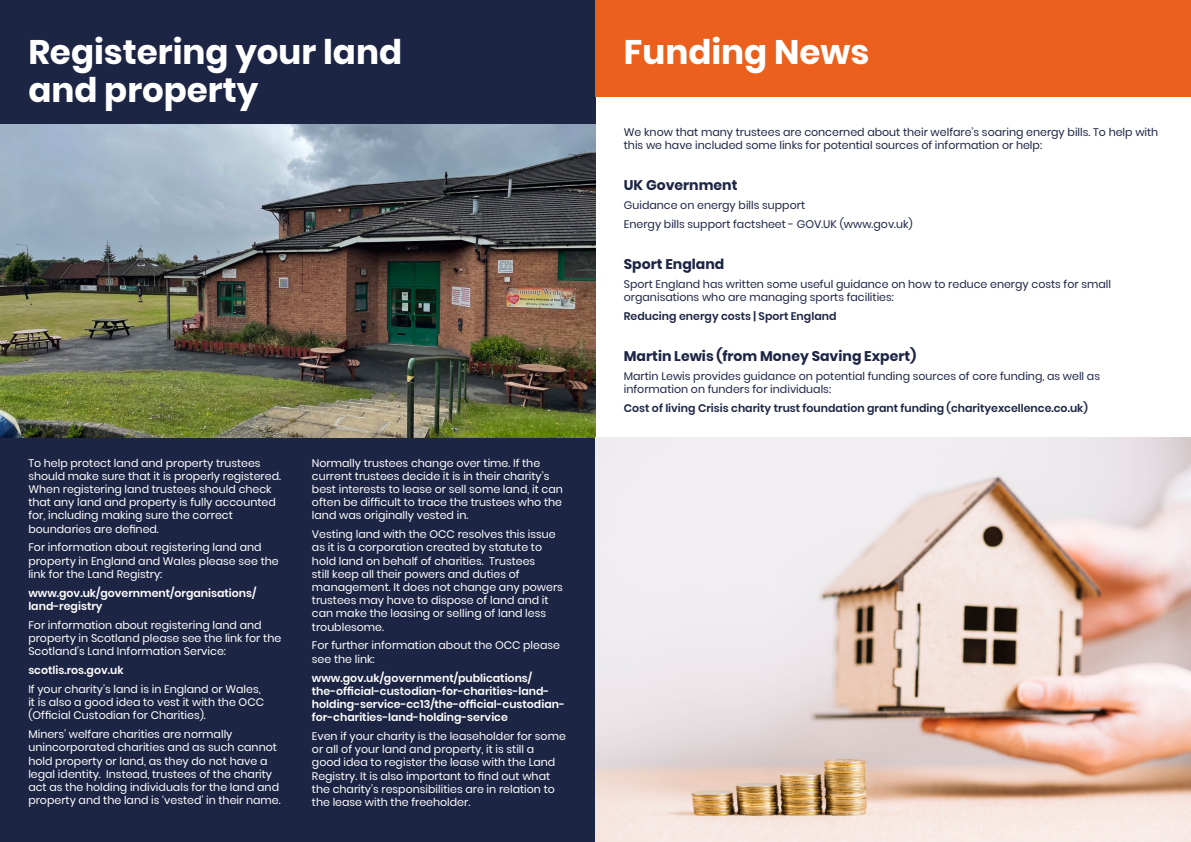
<style>
.page{position:relative;width:1191px;height:842px;background:#fff}
.page>*{position:absolute;margin:0;border:0;box-sizing:border-box;transform-origin:0 0}
.t1{font:700 34px/38px "Poppins";color:#fff}
.t2{font:700 14px "Poppins";color:#1d2545}
.t3{font:11px/13.2px "Poppins";color:#fff}
.t4{font:11px/13.2px "Poppins";color:#1d2545}
.t5{font:600 11px/13.2px "Poppins";color:#fff}
.t6{font:600 11px "Poppins";color:#1d2545}
</style>
<div class="page">
<div style="left:0;top:0;width:595px;height:842px;background:#1d2545"></div>
<img style="left:0;top:125px;width:595px;height:312px">
<img style="left:595px;top:437px;width:596px;height:405px">
<div style="left:595px;top:0;width:596px;height:96px;background:#eb601d"></div>
<h1 class="t1" style="left:28px;top:33px;width:375px">Registering your land and property</h1>
<h1 class="t1" style="left:624px;top:33px;width:247px">Funding News</h1>
<p class="t4" style="left:624px;top:126px;width:536px">We know that many trustees are concerned about their welfare’s soaring energy bills. To help with this we have included some links for potential sources of information or help:</p>
<p class="t2" style="left:624px;top:177px;width:115px">UK Government</p>
<p class="t4" style="left:624px;top:196px;width:290px;line-height:18.9px">Guidance on energy bills support<br>Energy bills support factsheet - GOV.UK (www.gov.uk)</p>
<p class="t2" style="left:624px;top:256px;width:102px">Sport England</p>
<p class="t4" style="left:624px;top:278px;width:489px">Sport England has written some useful guidance on how to reduce energy costs for small organisations who are managing sports facilities:</p>
<p class="t6" style="left:624px;top:310px;width:214px">Reducing energy costs | Sport England</p>
<p class="t2" style="left:624px;top:348px;width:294px">Martin Lewis (from Money Saving Expert)</p>
<p class="t4" style="left:624px;top:370px;width:478px">Martin Lewis provides guidance on potential funding sources of core funding, as well as information on funders for individuals:</p>
<p class="t6" style="left:624px;top:402px;width:465px">Cost of living Crisis charity trust foundation grant funding (charityexcellence.co.uk)</p>
<p class="t3" style="left:28px;top:456px;width:254px">To help protect land and property trustees should make sure that it is properly registered.<br>When registering land trustees should check that any land and property is fully accounted for, including making sure the correct boundaries are defined.</p>
<p class="t3" style="left:28px;top:541px;width:252px">For information about registering land and property in England and Wales please see the link for the Land Registry:</p>
<p class="t5" style="left:28px;top:586px;width:230px">www.gov.uk/government/organisations/ land-registry</p>
<p class="t3" style="left:28px;top:618px;width:254px">For information about registering land and property in Scotland please see the link for the<br>Scotland’s Land Information Service:</p>
<p class="t5" style="left:28px;top:664px;width:97px">scotlis.ros.gov.uk</p>
<p class="t3" style="left:28px;top:682px;width:237px">If your charity’s land is in England or Wales, it is also a good idea to vest it with the OCC (Official Custodian for Charities).</p>
<p class="t3" style="left:28px;top:728px;width:254px">Miners’ welfare charities are normally unincorporated charities and as such cannot hold property or land, as they do not have a legal identity. Instead, trustees of the charity act as the holding individuals for the land and property and the land is ‘vested’ in their name.</p>
<p class="t3" style="left:312px;top:456px;width:252px">Normally trustees change over time. If the current trustees decide it is in their charity’s best interests to lease or sell some land, it can often be difficult to trace the trustees who the land was originally vested in.</p>
<p class="t3" style="left:312px;top:528px;width:252px">Vesting land with the OCC resolves this issue as it is a corporation created by statute to hold land on behalf of charities. Trustees<br>still keep all their powers and duties of management. It does not change any powers trustees may have to dispose of land and it can make the leasing or selling of land less troublesome.</p>
<p class="t3" style="left:312px;top:639px;width:250px">For further information about the OCC please see the link:</p>
<p class="t5" style="left:312px;top:671px;width:254px">www.gov.uk/government/publications/ the-official-custodian-for-charities-land&shy;holding-service-cc13/the-official-custodian&shy;for-charities-land-holding-service</p>
<p class="t3" style="left:312px;top:730px;width:255px">Even if your charity is the leaseholder for some or all of your land and property, it is still a good idea to register the lease with the Land Registry. It is also important to find out what the charity’s responsibilities are in relation to the lease with the freeholder.</p>
</div>
